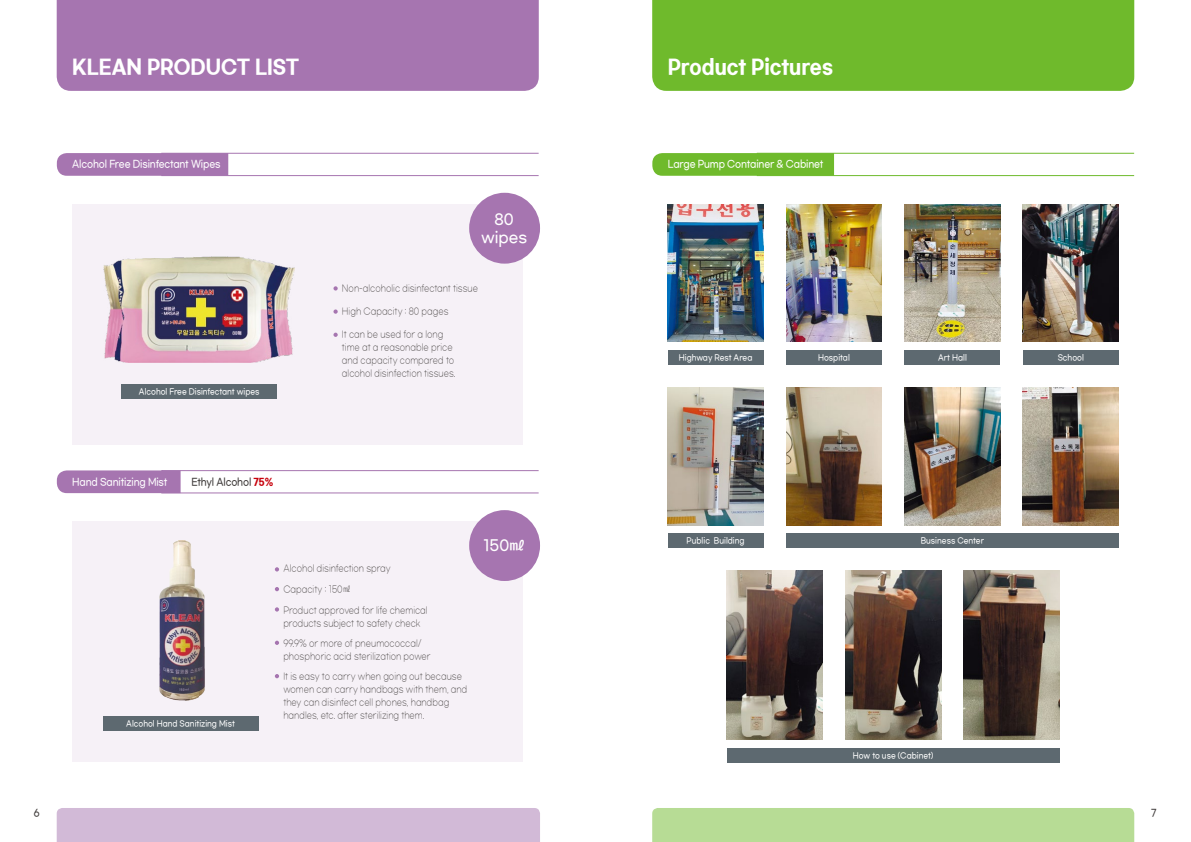
<style>
.page{position:relative;width:1191px;height:842px;background:#fff}
.page>*{position:absolute;margin:0;border:0;box-sizing:border-box;transform-origin:0 0}
.t1{font:20px "Gmarket Sans TTF Bold";color:#fff;scale:.88 1}
.t2{font:15px/18px "Gmarket Sans TTF Medium";color:#fff;text-align:center;scale:.95 1}
.t3{font:10px "Gmarket Sans TTF Medium";letter-spacing:-.015em;color:#fff;scale:.88 1}
.t4{font:10px "Gmarket Sans TTF Medium";letter-spacing:-.015em;color:#3e3a39;scale:.88 1}
.t5{font:9px/13px "Gmarket Sans TTF Light";color:#3e3a39;scale:.88 1}
.t6{font:8px "Gmarket Sans TTF Medium";color:#fff;scale:.88 1}
.s1{font-family:"Gmarket Sans TTF Bold";color:#c7000b}
</style>
<div class="page">
<div style="left:72px;top:521px;width:451px;height:241px;background:#f6f1f7"></div>
<div style="left:57px;top:0;width:482px;height:91px;background:#a675b0"></div>
<div style="left:57px;top:808px;width:483px;height:34px;background:#d2bad7"></div>
<div style="left:162px;top:153px;width:377px;height:23px;border:1px solid #a675b0"></div>
<div style="left:57px;top:153px;width:171px;height:23px;background:#a675b0"></div>
<div style="left:162px;top:470px;width:377px;height:23px;border:1px solid #a675b0"></div>
<div style="left:57px;top:470px;width:124px;height:23px;background:#a675b0"></div>
<div style="left:72px;top:204px;width:451px;height:241px;background:#f6f1f7"></div>
<div style="left:652px;top:0;width:482px;height:91px;background:#6fba2c"></div>
<div style="left:652px;top:808px;width:482px;height:34px;background:#b7dc95"></div>
<div style="left:757px;top:153px;width:377px;height:23px;border:1px solid #6fba2c"></div>
<div style="left:652px;top:153px;width:182px;height:23px;background:#6fba2c"></div>
<img style="left:668px;top:387px;width:95px;height:138px">
<img style="left:786px;top:387px;width:96px;height:138px">
<img style="left:904px;top:387px;width:96px;height:138px">
<img style="left:1023px;top:387px;width:95px;height:138px">
<div style="left:668px;top:533px;width:95px;height:15px;background:#5d6970"></div>
<div style="left:786px;top:533px;width:332px;height:15px;background:#5d6970"></div>
<img style="left:727px;top:571px;width:95px;height:168px">
<img style="left:845px;top:571px;width:96px;height:168px">
<img style="left:963px;top:571px;width:96px;height:168px">
<div style="left:727px;top:748px;width:332px;height:15px;background:#5d6970"></div>
<img style="left:668px;top:204px;width:95px;height:138px">
<img style="left:786px;top:204px;width:96px;height:138px">
<img style="left:904px;top:204px;width:96px;height:138px">
<img style="left:1023px;top:204px;width:95px;height:138px">
<div style="left:668px;top:350px;width:95px;height:15px;background:#5d6970"></div>
<div style="left:786px;top:350px;width:96px;height:15px;background:#5d6970"></div>
<div style="left:904px;top:350px;width:96px;height:15px;background:#5d6970"></div>
<div style="left:1023px;top:350px;width:95px;height:15px;background:#5d6970"></div>
<div style="left:122px;top:384px;width:155px;height:15px;background:#5d6970"></div>
<div style="left:103px;top:716px;width:155px;height:15px;background:#5d6970"></div>
<div style="left:469px;top:193px;width:71px;height:71px;background:#a675b0;border-radius:50%"></div>
<div style="left:469px;top:510px;width:71px;height:71px;background:#a675b0;border-radius:50%"></div>
<img style="left:159px;top:541px;width:46px;height:160px">
<svg style="left:333px;top:286px;width:5px;height:5px"></svg>
<svg style="left:333px;top:309px;width:5px;height:5px"></svg>
<svg style="left:333px;top:333px;width:5px;height:4px"></svg>
<svg style="left:275px;top:567px;width:4px;height:4px"></svg>
<svg style="left:275px;top:587px;width:4px;height:4px"></svg>
<svg style="left:275px;top:607px;width:4px;height:5px"></svg>
<svg style="left:275px;top:641px;width:4px;height:4px"></svg>
<svg style="left:275px;top:674px;width:4px;height:4px"></svg>
<img style="left:104px;top:256px;width:191px;height:107px">
<h1 class="t1" style="left:72px;top:55px;width:259px">KLEAN PRODUCT LIST</h1>
<p class="t3" style="left:72px;top:159px;width:170px">Alcohol Free Disinfectant Wipes</p>
<p class="t6" style="left:139px;top:387px;width:139px">Alcohol Free Disinfectant wipes</p>
<h2 class="t2" style="left:481px;top:211px;width:50px">80 wipes</h2>
<p class="t5" style="left:342px;top:282px;width:156px">Non-alcoholic disinfectant tissue</p>
<p class="t5" style="left:342px;top:305px;width:123px">High Capacity : 80 pages</p>
<p class="t5" style="left:342px;top:329px;width:131px">It can be used for a long time at a reasonable price and capacity compared to alcohol disinfection tissues.</p>
<p class="t3" style="left:72px;top:476px;width:110px">Hand Sanitizing Mist</p>
<p class="t4" style="left:191px;top:476px;width:94px">Ethyl Alcohol <span class="s1">75%</span></p>
<p class="t6" style="left:126px;top:719px;width:125px">Alcohol Hand Sanitizing Mist</p>
<p class="t5" style="left:283px;top:563px;width:123px">Alcohol disinfection spray</p>
<p class="t5" style="left:283px;top:583px;width:78px">Capacity : 150㎖</p>
<p class="t5" style="left:283px;top:604px;width:165px">Product approved for life chemical products subject to safety check</p>
<p class="t5" style="left:283px;top:637px;width:169px">99.9% or more of pneumococcal/ phosphoric acid sterilization power</p>
<p class="t5" style="left:283px;top:670px;width:210px">It is easy to carry when going out because women can carry handbags with them, and they can disinfect cell phones, handbag handles, etc. after sterilizing them.</p>
<h2 class="t2" style="left:483px;top:537px;width:45px">150㎖</h2>
<h1 class="t1" style="left:668px;top:55px;width:189px">Product Pictures</h1>
<p class="t3" style="left:668px;top:159px;width:178px">Large Pump Container &amp; Cabinet</p>
<p class="t6" style="left:679px;top:353px;width:85px">Highway Rest Area</p>
<p class="t6" style="left:818px;top:353px;width:38px">Hospital</p>
<p class="t6" style="left:938px;top:353px;width:34px">Art Hall</p>
<p class="t6" style="left:1057px;top:353px;width:31px">School</p>
<p class="t6" style="left:686px;top:536px;width:67px">Public Building</p>
<p class="t6" style="left:920px;top:536px;width:74px">Business Center</p>
<p class="t6" style="left:853px;top:751px;width:93px">How to use (Cabinet)</p>
<p class="t4" style="left:34px;top:807px;width:8px">6</p>
<p class="t4" style="left:1151px;top:807px;width:8px">7</p>
</div>
